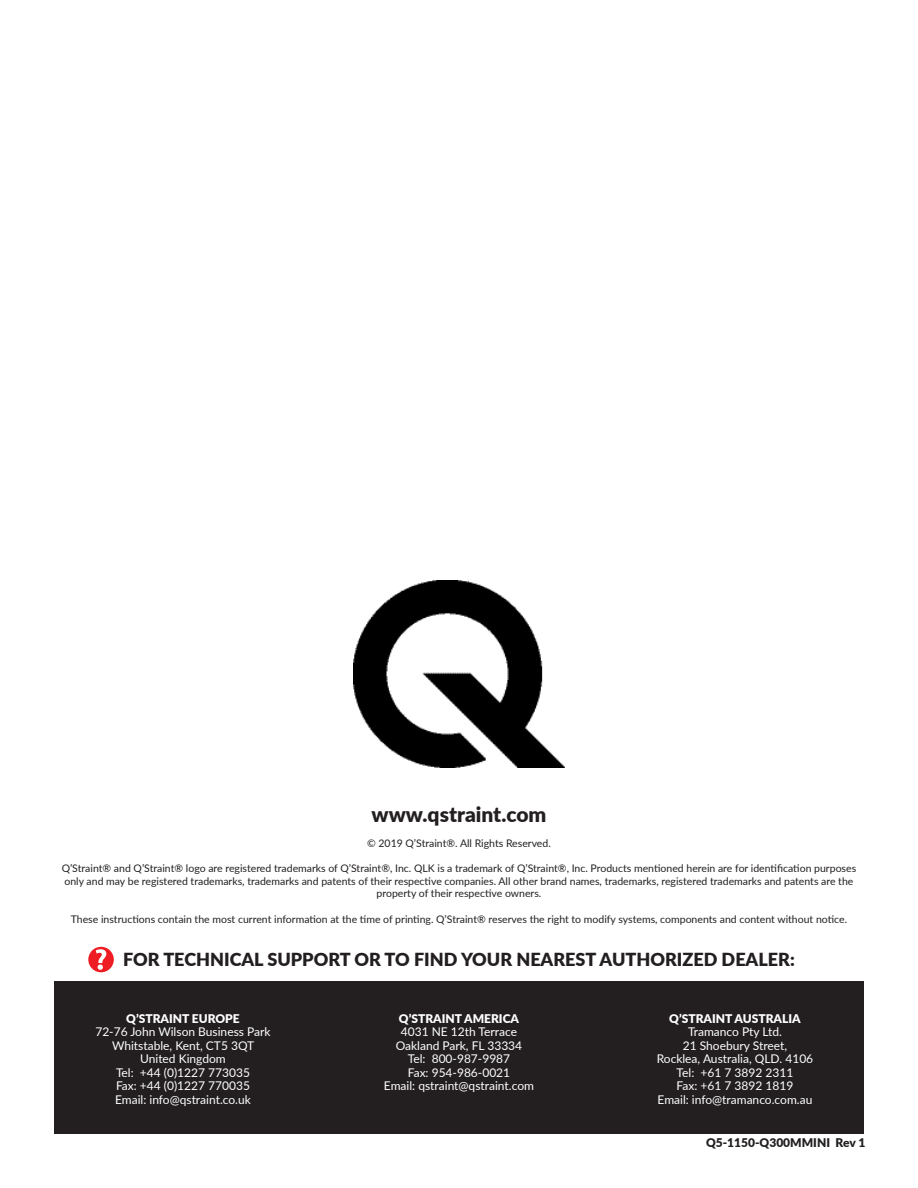
<style>
.page{position:relative;width:918px;height:1188px;background:#fff}
.page>*{position:absolute;margin:0;border:0;box-sizing:border-box;transform-origin:0 0}
.t1{font:900 21px "Lato";color:#231f20}
.t2{font:900 18px "Lato";color:#231f20}
.t3{font:12px "Lato";color:#fff}
.t4{font:900 12px "Lato";color:#fff}
.t5{font:900 12px "Lato";color:#231f20}
.t6{font:10.5px/12.6px "Lato";color:#231f20;text-align:center}
</style>
<div class="page">
<div style="left:54px;top:981px;width:810px;height:152px;background:#231f20"></div>
<div style="left:88px;top:947px;width:26px;height:25px;background:#ee1d23;border-radius:50%"></div>
<svg style="left:96px;top:949px;width:10px;height:21px"></svg>
<img style="left:354px;top:581px;width:210px;height:187px">
<p class="t1" style="left:372px;top:798px;width:176px">www.qstraint.com</p>
<p class="t6" style="left:367px;top:837px;width:185px">© 2019 Q’Straint®. All Rights Reserved.</p>
<p class="t6" style="left:62px;top:862px;width:796px">Q’Straint® and Q’Straint® logo are registered trademarks of Q’Straint®, Inc. QLK is a trademark of Q’Straint®, Inc. Products mentioned herein are for identification purposes only and may be registered trademarks, trademarks and patents of their respective companies. All other brand names, trademarks, registered trademarks and patents are the property of their respective owners.</p>
<p class="t6" style="left:71px;top:912px;width:778px">These instructions contain the most current information at the time of printing. Q’Straint® reserves the right to modify systems, components and content without notice.</p>
<p class="t2" style="left:123px;top:946px;width:673px">FOR TECHNICAL SUPPORT OR TO FIND YOUR NEAREST AUTHORIZED DEALER:</p>
<p class="t4" style="left:126px;top:1009px;width:115px">Q’STRAINT EUROPE</p>
<p class="t3" style="left:95px;top:1023px;width:177px">72-76 John Wilson Business Park</p>
<p class="t3" style="left:112px;top:1037px;width:144px">Whitstable, Kent, CT5 3QT</p>
<p class="t3" style="left:140px;top:1050px;width:87px">United Kingdom</p>
<p class="t3" style="left:116px;top:1064px;width:135px">Tel: +44 (0)1227 773035</p>
<p class="t3" style="left:116px;top:1077px;width:135px">Fax: +44 (0)1227 770035</p>
<p class="t3" style="left:115px;top:1091px;width:137px">Email: info@qstraint.co.uk</p>
<p class="t4" style="left:399px;top:1009px;width:122px">Q’STRAINT AMERICA</p>
<p class="t3" style="left:401px;top:1023px;width:118px">4031 NE 12th Terrace</p>
<p class="t3" style="left:396px;top:1037px;width:128px">Oakland Park, FL 33334</p>
<p class="t3" style="left:408px;top:1050px;width:104px">Tel: 800-987-9987</p>
<p class="t3" style="left:408px;top:1064px;width:104px">Fax: 954-986-0021</p>
<p class="t3" style="left:384px;top:1077px;width:152px">Email: qstraint@qstraint.com</p>
<p class="t4" style="left:669px;top:1009px;width:133px">Q’STRAINT AUSTRALIA</p>
<p class="t3" style="left:688px;top:1023px;width:95px">Tramanco Pty Ltd.</p>
<p class="t3" style="left:683px;top:1037px;width:106px">21 Shoebury Street,</p>
<p class="t3" style="left:657px;top:1050px;width:158px">Rocklea, Australia, QLD. 4106</p>
<p class="t3" style="left:677px;top:1064px;width:118px">Tel: +61 7 3892 2311</p>
<p class="t3" style="left:677px;top:1077px;width:118px">Fax: +61 7 3892 1819</p>
<p class="t3" style="left:658px;top:1091px;width:156px">Email: info@tramanco.com.au</p>
<p class="t5" style="left:706px;top:1134px;width:161px">Q5-1150-Q300MMINI Rev 1</p>
</div>
